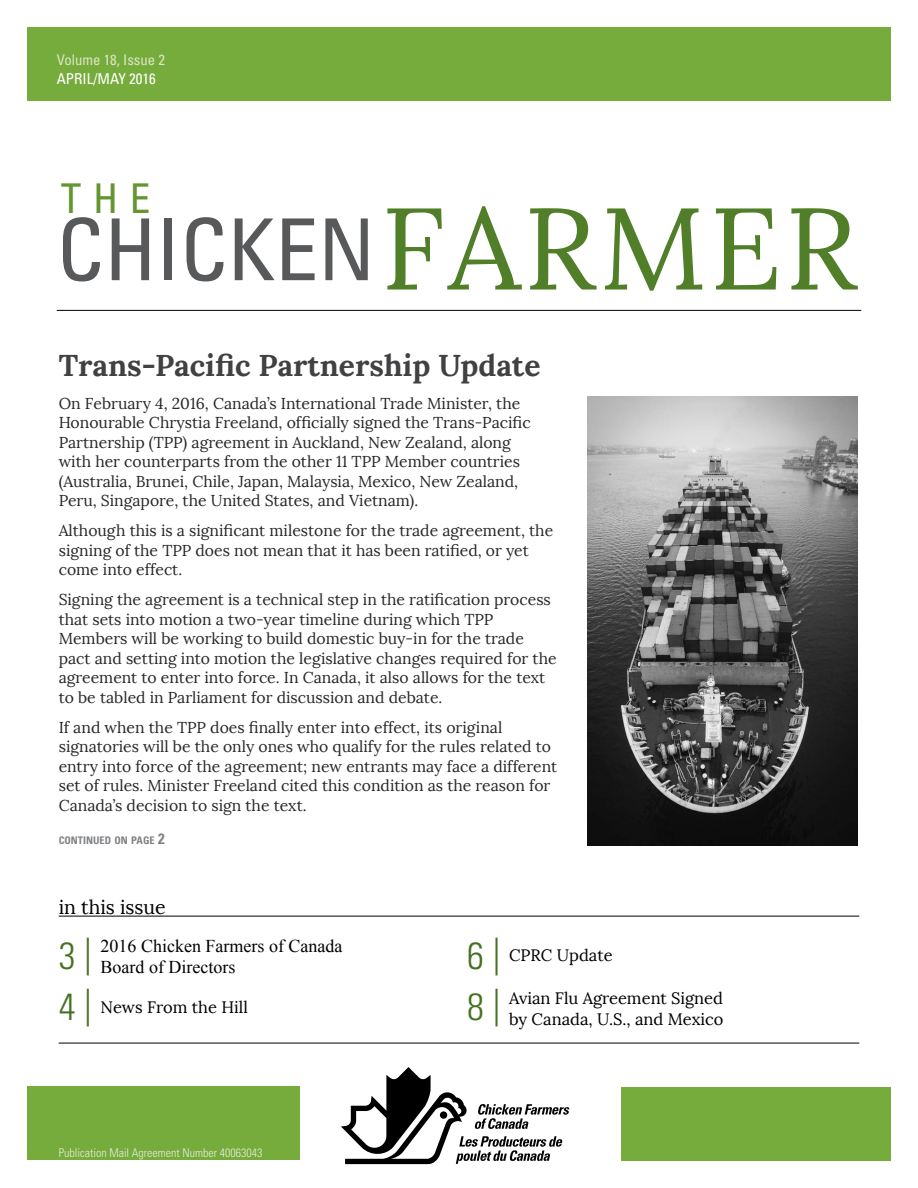
<style>
.page{position:relative;width:918px;height:1188px;background:#fff}
.page>*{position:absolute;margin:0;border:0;box-sizing:border-box;transform-origin:0 0}
.t1{font:condensed 85.5px "Univers LT Std";color:#58595b}
.t2{font:condensed 41.1px "Univers LT Std";color:#639632}
.t3{font:300 condensed 37.8px "Univers LT Std";color:#457021}
.t4{font:700 30px "Lora";color:#414042}
.t5{font:19.5px "Lora";color:#000}
.t6{font:18px/21px "Times New Roman";color:#000}
.t7{font:16.5px/21px "Lora";color:#000}
.t8{font:15.75px/19.5px "Lora";color:#292829}
.t9{font:condensed 15px "Univers LT Std";color:#fff}
.t10{font:condensed 14.7px "Univers LT Std";color:#dde5c7}
.t11{font:300 condensed 12px "Univers LT Std";color:#e8ecdc}
.t12{font:700 condensed 10.5px "Univers LT Std";color:#808285}
.s1{font-family:"Lora";font-stretch:normal;font-size:115.8px;color:#517f29}
.s2{font-size:15px}
.s3{font-family:"Univers LT Std";font-weight:300;font-stretch:condensed;font-size:37.8px;color:#457021}
</style>
<div class="page">
<div style="left:27px;top:1087px;width:272px;height:73px;background:#75ac3b"></div>
<div style="left:27px;top:27px;width:864px;height:73px;background:#75ac3b"></div>
<hr style="left:57px;top:310px;width:804px;height:1px;background:#000">
<hr style="left:59px;top:1043px;width:800px;height:1px;background:#000">
<hr style="left:59px;top:916px;width:800px;height:1px;background:#000">
<div style="left:622px;top:1088px;width:269px;height:73px;background:#75ac3b"></div>
<svg style="left:341px;top:1067px;width:229px;height:97px"></svg>
<img style="left:588px;top:396px;width:270px;height:450px">
<p class="t10" style="left:57px;top:50px;width:110px">Volume 18, Issue 2</p>
<p class="t9" style="left:57px;top:69px;width:101px">APRIL/MAY 2016</p>
<h2 class="t2" style="left:61px;top:172px;width:91px">THE</h2>
<h1 class="t1" style="left:57px;top:196px;width:803px">CHICKEN<span class="s1">FARMER</span></h1>
<h3 class="t4" style="left:59px;top:345px;width:483px">Trans-Pacific Partnership Update</h3>
<p class="t8" style="left:59px;top:393px;width:474px">On February 4, 2016, Canada’s International Trade Minister, the Honourable Chrystia Freeland, officially signed the Trans-Pacific Partnership (TPP) agreement in Auckland, New Zealand, along with her counterparts from the other 11 TPP Member countries (Australia, Brunei, Chile, Japan, Malaysia, Mexico, New Zealand, Peru, Singapore, the United States, and Vietnam).</p>
<p class="t8" style="left:59px;top:521px;width:496px">Although this is a significant milestone for the trade agreement, the signing of the TPP does not mean that it has been ratified, or yet come into effect.</p>
<p class="t8" style="left:59px;top:590px;width:499px">Signing the agreement is a technical step in the ratification process that sets into motion a two-year timeline during which TPP Members will be working to build domestic buy-in for the trade pact and setting into motion the legislative changes required for the agreement to enter into force. In Canada, it also allows for the text to be tabled in Parliament for discussion and debate.</p>
<p class="t8" style="left:59px;top:717px;width:500px">If and when the TPP does finally enter into effect, its original signatories will be the only ones who qualify for the rules related to entry into force of the agreement; new entrants may face a different set of rules. Minister Freeland cited this condition as the reason for Canada’s decision to sign the text.</p>
<p class="t12" style="left:59px;top:833px;width:107px">CONTINUED ON PAGE <span class="s2">2</span></p>
<p class="t5" style="left:59px;top:895px;width:109px">in this issue</p>
<p class="t6" style="left:101px;top:936px;width:243px;text-indent:-42px"><span class="s3">3 |</span> 2016 Chicken Farmers of Canada<br>Board of Directors</p>
<h3 class="t3" style="left:59px;top:983px;width:35px">4 |</h3>
<p class="t7" style="left:101px;top:997px;width:149px">News From the Hill</p>
<p class="t11" style="left:59px;top:1146px;width:205px">Publication Mail Agreement Number 40063043</p>
<h3 class="t3" style="left:467px;top:931px;width:35px">6 |</h3>
<p class="t7" style="left:509px;top:945px;width:105px">CPRC Update</p>
<h3 class="t3" style="left:467px;top:983px;width:35px">8|</h3>
<p class="t7" style="left:509px;top:987px;width:216px">Avian Flu Agreement Signed by Canada, U.S., and Mexico</p>
</div>
